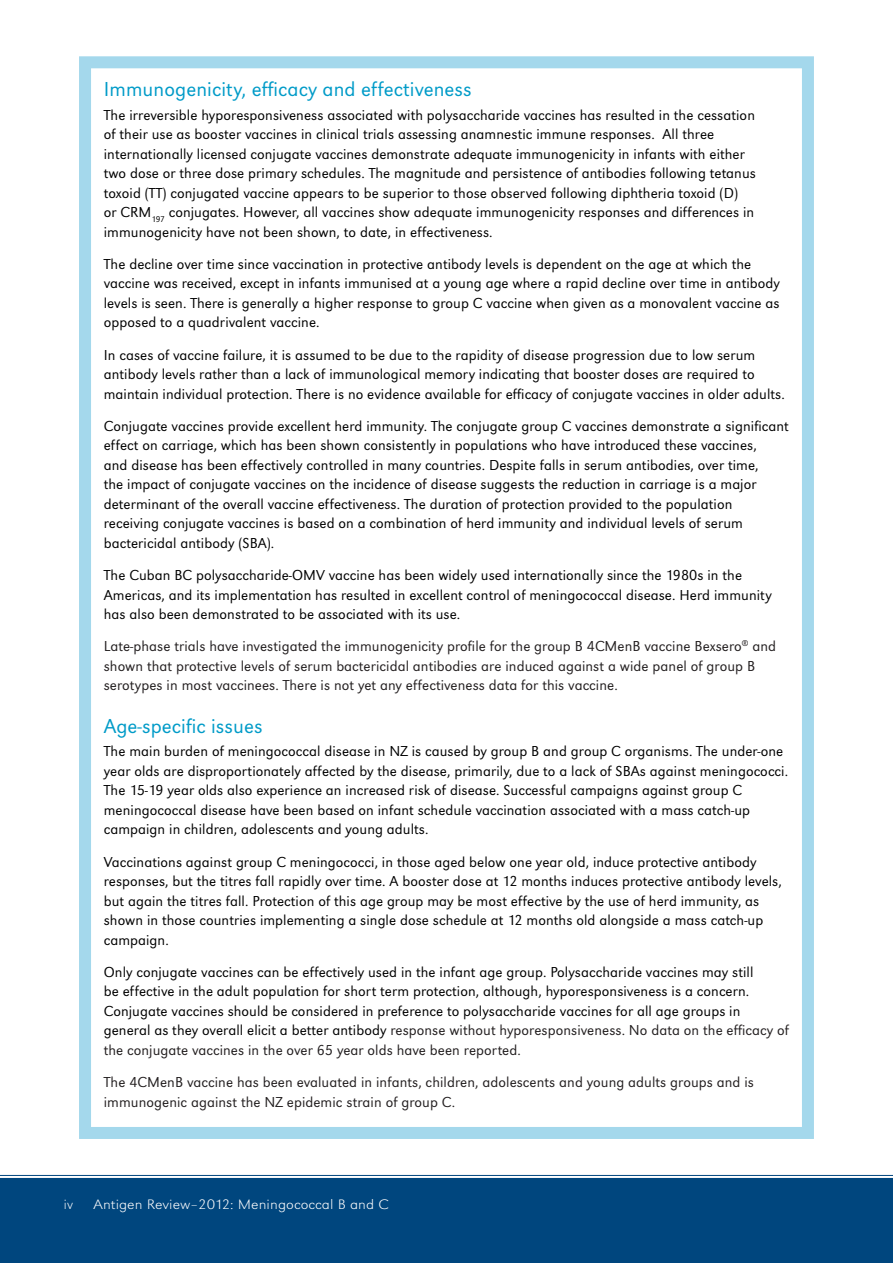
<style>
.page{position:relative;width:893px;height:1263px;background:#fff}
.page>*{position:absolute;margin:0;border:0;box-sizing:border-box;transform-origin:0 0}
.t1{font:300 21px "Grot Macron";letter-spacing:.005em;color:#009bc8}
.t2{font:300 15px/19.5px "Grot Macron";letter-spacing:.005em;color:#000}
.t3{font:300 15px/19.5px "Grot Macron";letter-spacing:.005em;color:#231f20}
.t4{font:14.25px "Grot Macron Extra Lt";letter-spacing:.005em;color:#fff;scale:1.12 1}
.t5{font:14.25px "Grot Macron Extra Lt";letter-spacing:.005em;color:#fff}
.s1{color:#231f20}
</style>
<div class="page">
<div style="left:0;top:1178px;width:893px;height:85px;background:#00467e"></div>
<hr style="left:0;top:1175px;width:893px;height:1px;background:#00467e">
<div style="left:79px;top:56px;width:735px;height:1083px;border:12px solid #a4d8ec"></div>
<h1 class="t1" style="left:104px;top:77px;width:369px">Immunogenicity, efficacy and effectiveness</h1>
<p class="t2" style="left:104px;top:105px;width:654px">The irreversible hyporesponsiveness associated with polysaccharide vaccines has resulted in the cessation of their use as booster vaccines in clinical trials assessing anamnestic immune responses. All three internationally licensed conjugate vaccines demonstrate adequate immunogenicity in infants with either two dose or three dose primary schedules. The magnitude and persistence of antibodies following tetanus toxoid (TT) conjugated vaccine appears to be superior to those observed following diphtheria toxoid (D)<br>or CRM<sub>197</sub> conjugates. However, all vaccines show adequate immunogenicity responses and differences in immunogenicity have not been shown, to date, in effectiveness.</p>
<p class="t2" style="left:104px;top:254px;width:678px">The decline over time since vaccination in protective antibody levels is dependent on the age at which the vaccine was received, except in infants immunised at a young age where a rapid decline over time in antibody levels is seen. There is generally a higher response to group C vaccine when given as a monovalent vaccine as opposed to a quadrivalent vaccine.</p>
<p class="t2" style="left:104px;top:345px;width:682px">In cases of vaccine failure, it is assumed to be due to the rapidity of disease progression due to low serum antibody levels rather than a lack of immunological memory indicating that booster doses are required to maintain individual protection. There is no evidence available for efficacy of conjugate vaccines in older adults.</p>
<p class="t2" style="left:104px;top:416px;width:686px">Conjugate vaccines provide excellent herd immunity. The conjugate group C vaccines demonstrate a significant effect on carriage, which has been shown consistently in populations who have introduced these vaccines,<br>and disease has been effectively controlled in many countries. Despite falls in serum antibodies, over time,<br>the impact of conjugate vaccines on the incidence of disease suggests the reduction in carriage is a major determinant of the overall vaccine effectiveness. The duration of protection provided to the population receiving conjugate vaccines is based on a combination of herd immunity and individual levels of serum bactericidal antibody (SBA).</p>
<p class="t2" style="left:104px;top:566px;width:669px">The Cuban BC polysaccharide-OMV vaccine has been widely used internationally since the 1980s in the<br>Americas, and its implementation has resulted in excellent control of meningococcal disease. Herd immunity has also been demonstrated to be associated with its use.</p>
<p class="t3" style="left:104px;top:637px;width:674px">Late-phase trials have investigated the immunogenicity profile for the group B 4CMenB vaccine Bexsero<sup>®</sup> and shown that protective levels of serum bactericidal antibodies are induced against a wide panel of group B serotypes in most vaccinees. There is not yet any effectiveness data for this vaccine.</p>
<h1 class="t1" style="left:104px;top:714px;width:160px">Age-specific issues</h1>
<p class="t2" style="left:104px;top:742px;width:686px">The main burden of meningococcal disease in NZ is caused by group B and group C organisms. The under-one year olds are disproportionately affected by the disease, primarily, due to a lack of SBAs against meningococci.<br>The 15-19 year olds also experience an increased risk of disease. Successful campaigns against group C meningococcal disease have been based on infant schedule vaccination associated with a mass catch-up campaign in children, adolescents and young adults.</p>
<p class="t2" style="left:104px;top:852px;width:680px">Vaccinations against group C meningococci, in those aged below one year old, induce protective antibody responses, but the titres fall rapidly over time. A booster dose at 12 months induces protective antibody levels, but again the titres fall. Protection of this age group may be most effective by the use of herd immunity, as shown in those countries implementing a single dose schedule at 12 months old alongside a mass catch-up campaign.</p>
<p class="t2" style="left:104px;top:962px;width:687px">Only conjugate vaccines can be effectively used in the infant age group. Polysaccharide vaccines may still<br>be effective in the adult population for short term protection, although, hyporesponsiveness is a concern.<br>Conjugate vaccines should be considered in preference to polysaccharide vaccines for all age groups in general as they overall elicit a better antibody <span class="s1">response without hyporesponsiveness. No data on the efficacy of the conjugate vaccines in the over 65 year olds have been reported.</span></p>
<p class="t3" style="left:104px;top:1073px;width:652px">The 4CMenB vaccine has been evaluated in infants, children, adolescents and young adults groups and is immunogenic against the NZ epidemic strain of group C.</p>
<p class="t5" style="left:64px;top:1195px;width:11px">iv</p>
<p class="t4" style="left:94px;top:1196px;width:265px">Antigen Review–2012: Meningococcal B and C</p>
</div>
